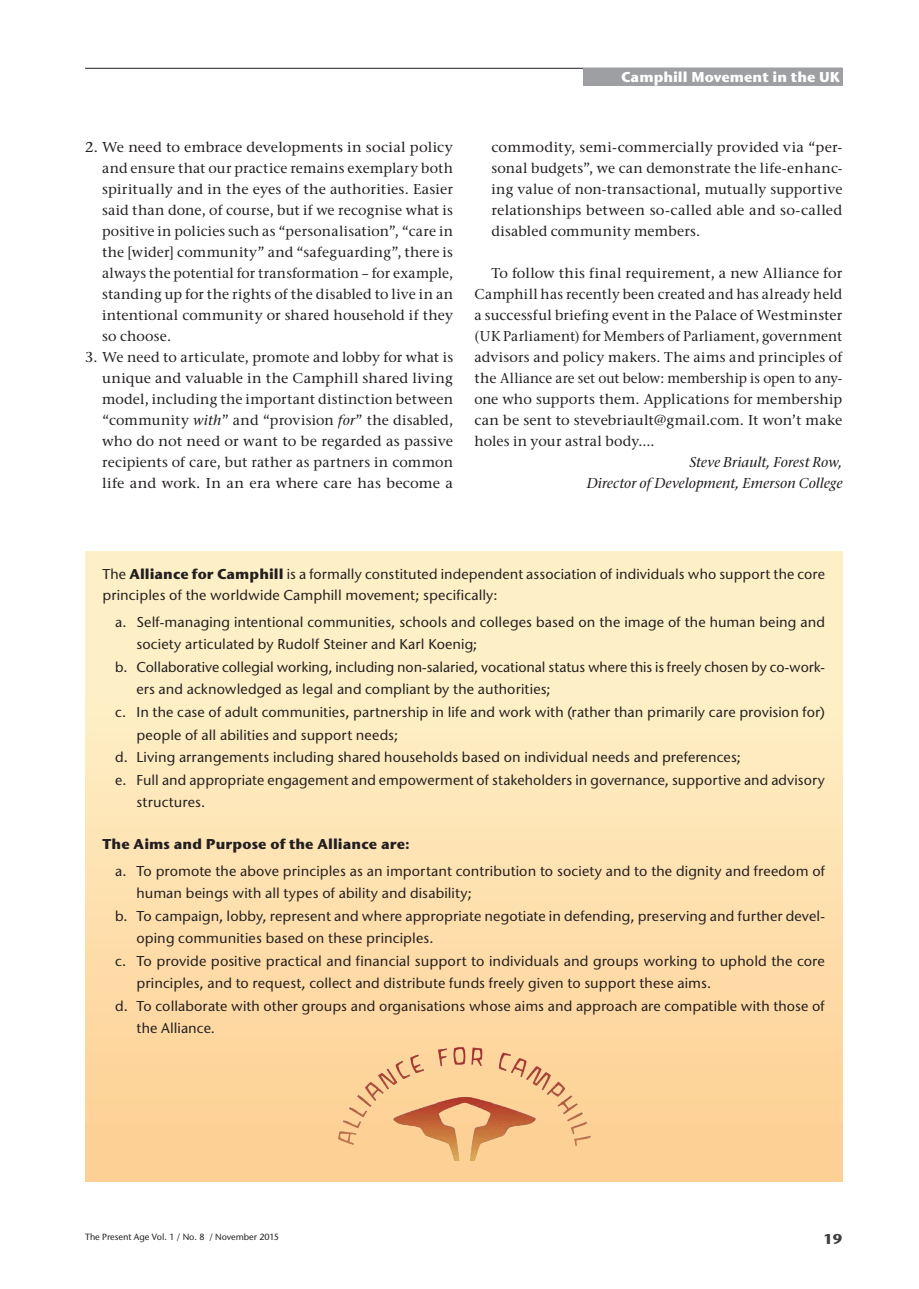
<style>
.page{position:relative;width:919px;height:1289px;background:#fff}
.page>*{position:absolute;margin:0;border:0;box-sizing:border-box;transform-origin:0 0}
.fließtext_einzug{font:500 14.25px/21px "Stone Ser ITC Std";letter-spacing:.015em;color:#231f20;text-align:justify}
.fließtext{font:500 14.25px/22.5px "Stone Sans ITC Std";letter-spacing:.005em;color:#231f20}
.autor{font:italic 500 14.25px "Stone Ser ITC Std";letter-spacing:.005em;color:#231f20}
.fließtext-2{font:700 14.25px "Stone Sans ITC Std";letter-spacing:.005em;color:#231f20}
.t1{font:700 14.25px "Stone Sans ITC Std";color:#fff}
.t2{font:700 14.25px "Stone Sans ITC Std";color:#3e3e3f}
.t3{font:500 9px "Stone Sans ITC Std";color:#231f20}
.s1{font-style:italic}
.s2{font-weight:700}
.s3{font-family:"Stone Ser ITC Std"}
</style>
<div class="page">
<hr style="left:85px;top:68px;width:757px;height:1px;background:#231f20">
<div style="left:85px;top:551px;width:757px;height:630px;background:linear-gradient(to bottom,#fef6cf,#fdcf93)"></div>
<img style="left:335px;top:1039px;width:259px;height:121px">
<div style="left:583px;top:68px;width:259px;height:17px;background:#9d9fa2"></div>
<p class="t1" style="left:621px;top:67px;width:221px">Camphill Movement in the UK</p>
<p class="fließtext_einzug" style="left:102px;top:137px;width:352px;text-indent:-17px">2. We need to embrace developments in social policy and ensure that our practice remains exemplary both spiritually and in the eyes of the authorities. Easier said than done, of course, but if we recognise what is positive in policies such as “personalisation”, “care in the [wider] community” and “safeguarding”, there is always the potential for transformation – for example, standing up for the rights of the disabled to live in an intentional community or shared household if they so choose.</p>
<p class="fließtext_einzug" style="left:102px;top:347px;width:352px;text-indent:-17px">3. We need to articulate, promote and lobby for what is unique and valuable in the Camphill shared living model, including the important distinction between “community <span class="s1">with</span>” and “provision <span class="s1">for</span>” the disabled, who do not need or want to be regarded as passive recipients of care, but rather as partners in common life and work. In an era where care has become a</p>
<p class="fließtext_einzug" style="left:491px;top:137px;width:352px">commodity, semi-commercially provided via “per&shy;sonal budgets”, we can demonstrate the life-enhanc&shy;ing value of non-transactional, mutually supportive relationships between so-called able and so-called disabled community members.</p>
<p class="fließtext_einzug" style="left:474px;top:263px;width:369px;text-indent:17px">To follow this final requirement, a new Alliance for Camphill has recently been created and has already held a successful briefing event in the Palace of Westminster (UK Parliament) for Members of Parliament, government advisors and policy makers. The aims and principles of the Alliance are set out below: membership is open to any&shy;one who supports them. Applications for membership can be sent to stevebriault@gmail.com. It won’t make holes in your astral body….</p>
<p class="autor" style="left:689px;top:453px;width:154px">Steve Briault, Forest Row,</p>
<p class="autor" style="left:586px;top:474px;width:257px">Director of Development, Emerson College</p>
<p class="fließtext" style="left:102px;top:563px;width:724px;line-height:21px">The <span class="s2">Alliance for Camphill</span> is a formally constituted independent association of individuals who support the core principles of the worldwide Camphill movement; specifically:</p>
<p class="fließtext" style="left:136px;top:610px;width:690px;text-indent:-21px">a. Self-managing intentional communities, schools and colleges based on the image of the human being and society articulated by Rudolf Steiner and Karl Koenig;</p>
<p class="fließtext" style="left:136px;top:655px;width:690px;text-indent:-21px">b. Collaborative collegial working, including non-salaried, vocational status where this is freely chosen by co-work&shy;ers and acknowledged as legal and compliant by the authorities;</p>
<p class="fließtext" style="left:136px;top:700px;width:690px;text-indent:-21px">c. In the case of adult communities, partnership in life and work with (rather than primarily care provision for) people of all abilities and support needs;</p>
<p class="fließtext" style="left:115px;top:745px;width:627px">d. Living arrangements including shared households based on individual needs and preferences;</p>
<p class="fließtext" style="left:136px;top:768px;width:690px;text-indent:-21px">e. Full and appropriate engagement and empowerment of stakeholders in governance, supportive and advisory structures.</p>
<p class="fließtext-2" style="left:102px;top:834px;width:309px">The Aims and Purpose of the Alliance are:</p>
<p class="fließtext" style="left:136px;top:859px;width:690px;text-indent:-21px">a. To promote the above principles as an important contribution to society and to the dignity and freedom of human beings with all types of ability and disability;</p>
<p class="fließtext" style="left:136px;top:904px;width:690px;text-indent:-21px">b. To campaign, lobby, represent and where appropriate negotiate in defending, preserving and further devel&shy;oping communities based on these principles.</p>
<p class="fließtext" style="left:136px;top:949px;width:690px;text-indent:-21px">c. To provide positive practical and financial support to individuals and groups working to uphold the core principles, and to request, collect and distribute funds freely given to support these aims.</p>
<p class="fließtext" style="left:136px;top:994px;width:689px;text-indent:-21px">d. To collaborate with other groups and organisations whose aims and approach are compatible with those of the Alliance<span class="s3">.</span></p>
<p class="t3" style="left:85px;top:1231px;width:195px">The Present Age Vol. 1 / No. 8 / November 2015</p>
<p class="t2" style="left:823px;top:1229px;width:21px">19</p>
</div>
